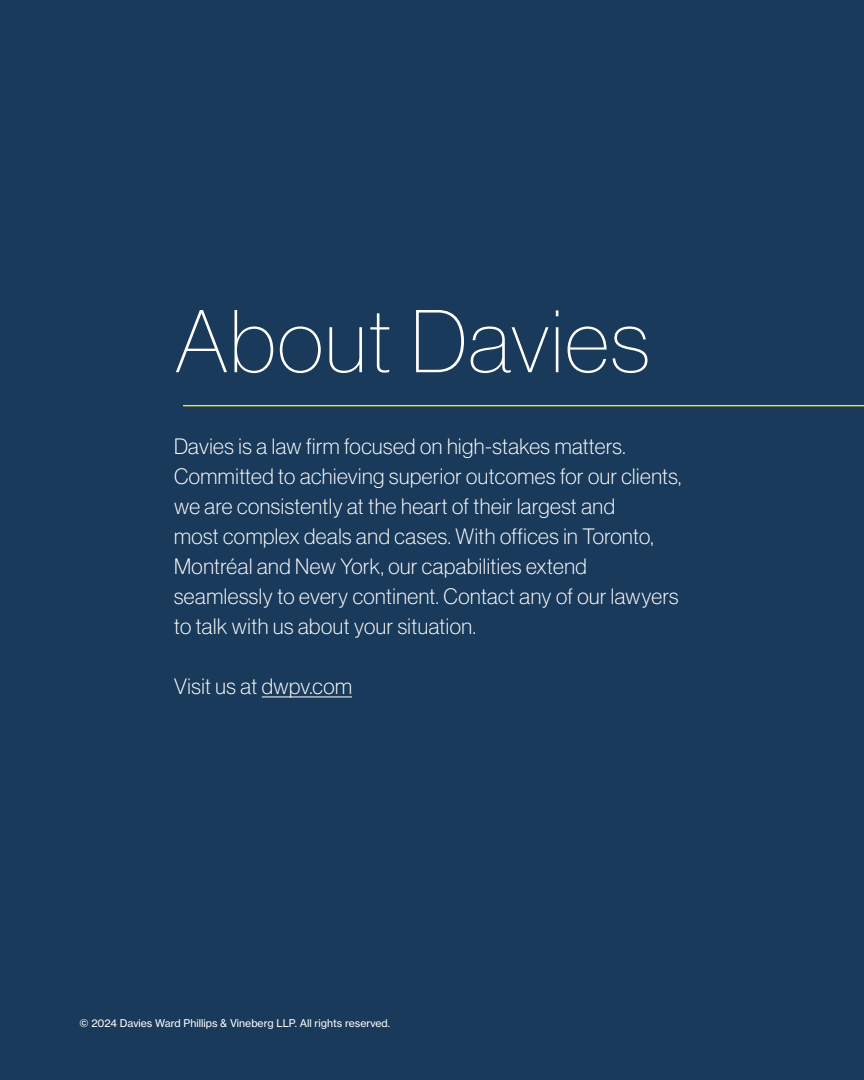
<style>
.page{position:relative;width:864px;height:1080px;background:#1a3a5b}
.page>*{position:absolute;margin:0;border:0;box-sizing:border-box;transform-origin:0 0}
.Large_Headline_58_60{font:87px "N Haas Grotesk DS Std 25 Th";letter-spacing:.025em;color:#fff}
.Intro_14_5_20_Xtra_Lt{font:21.75px/30px "N Haas Grotesk DS Std 35 X Lt";letter-spacing:.025em;color:#fff}
.Legal_7_9{font:10.5px "N Haas Grotesk TX Std 55 Rg";color:#fff}
</style>
<div class="page">
<hr style="left:183px;top:405px;width:681px;height:1px;background:#ffe709">
<hr style="left:262px;top:697px;width:90px;height:1px;background:#fff">
<p class="Large_Headline_58_60" style="left:175px;top:293px;width:476px">About Davies</p>
<p class="Intro_14_5_20_Xtra_Lt" style="left:174px;top:431px;width:509px">Davies is a law firm focused on high-stakes matters.<br>Committed to achieving superior outcomes for our clients, we are consistently at the heart of their largest and<br>most complex deals and cases. With offices in Toronto, Montréal and New York, our capabilities extend seamlessly to every continent. Contact any of our lawyers to talk with us about your situation.</p>
<p class="Intro_14_5_20_Xtra_Lt" style="left:174px;top:671px;width:179px">Visit us at dwpv.com</p>
<p class="Legal_7_9" style="left:80px;top:1017px;width:312px">© 2024 Davies Ward Phillips &amp; Vineberg LLP. All rights reserved.</p>
</div>
